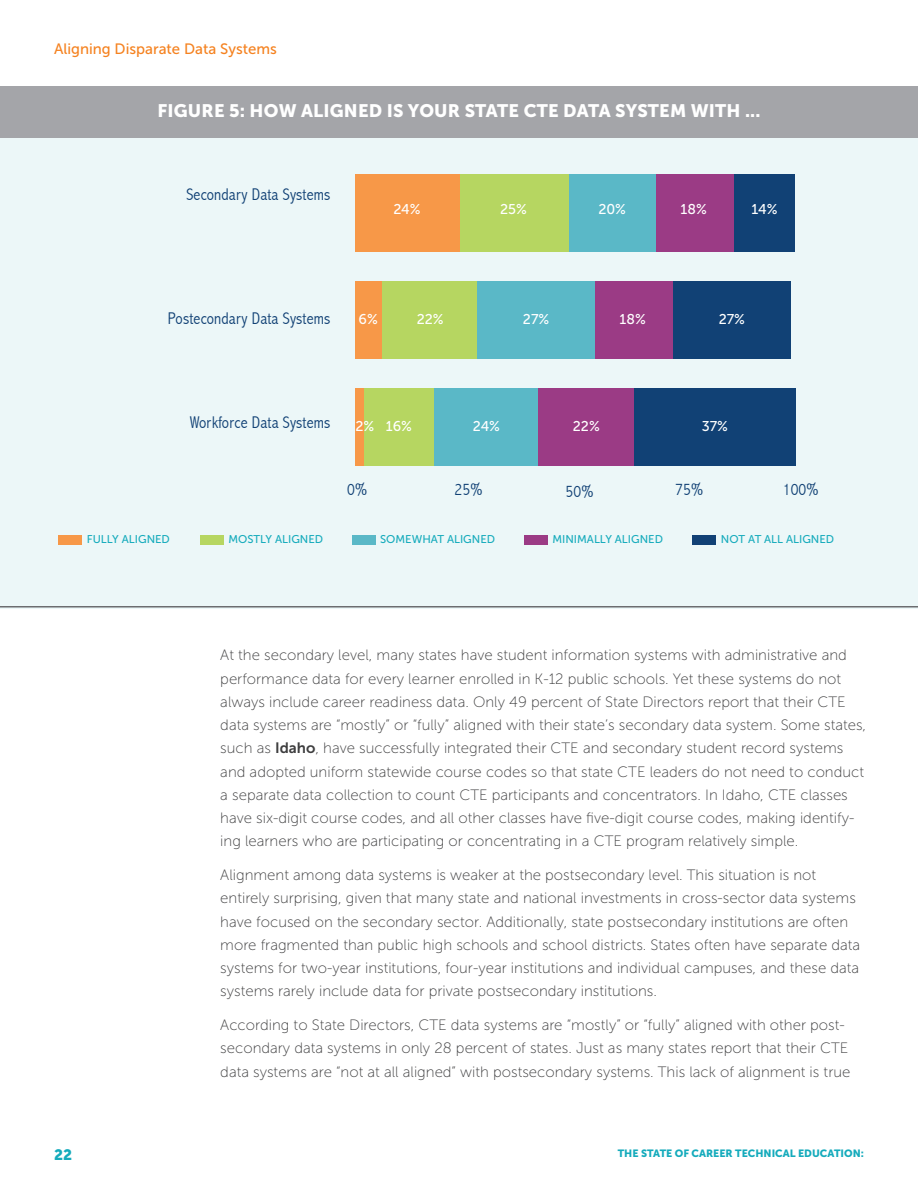
<style>
.page{position:relative;width:918px;height:1188px;background:#fff}
.page>*{position:absolute;margin:0;border:0;box-sizing:border-box;transform-origin:0 0}
.t1{font:36px "Museo Sans 500";color:#fff}
.t2{font:18px "Museo Sans 900";letter-spacing:.01em;color:#fff}
.t3{font:300 condensed 16.95px "Abadi";letter-spacing:.01em;color:#114175}
.t4{font:15px/23.2px "Museo Sans 100";color:#3e3e3f}
.t5{font:15px "Museo Sans 500";color:#f58220}
.t6{font:15px "Museo Sans 900";color:#15abbc}
.t7{font:14.1px "Museo Sans 500";color:#fff}
.t8{font:11.25px "Museo Sans 500";color:#15abbc}
.t9{font:10.5px "Museo Sans 900";color:#15abbc}
.s1{font-family:"Museo Sans 700"}
</style>
<div class="page">
<div style="left:0;top:126px;width:918px;height:483px;background:#ecf7f8"></div>
<div style="left:0;top:86px;width:918px;height:52px;background:#a4a5a9"></div>
<hr style="left:0;top:606px;width:918px;height:2px;background:#6c6d70">
<div style="left:734px;top:174px;width:61px;height:77px;background:#114175"></div>
<div style="left:673px;top:281px;width:118px;height:77px;background:#114175"></div>
<div style="left:634px;top:388px;width:161px;height:77px;background:#114175"></div>
<div style="left:656px;top:174px;width:78px;height:77px;background:#9b3b85"></div>
<div style="left:595px;top:281px;width:78px;height:77px;background:#9b3b85"></div>
<div style="left:538px;top:388px;width:96px;height:77px;background:#9b3b85"></div>
<div style="left:569px;top:174px;width:87px;height:77px;background:#5ab8c7"></div>
<div style="left:477px;top:281px;width:118px;height:77px;background:#5ab8c7"></div>
<div style="left:434px;top:388px;width:104px;height:77px;background:#5ab8c7"></div>
<div style="left:460px;top:174px;width:109px;height:77px;background:#b6d661"></div>
<div style="left:381px;top:281px;width:96px;height:77px;background:#b6d661"></div>
<div style="left:364px;top:388px;width:70px;height:77px;background:#b6d661"></div>
<div style="left:355px;top:174px;width:105px;height:77px;background:#f79848"></div>
<div style="left:355px;top:281px;width:26px;height:77px;background:#f79848"></div>
<div style="left:355px;top:388px;width:9px;height:77px;background:#f79848"></div>
<div style="left:59px;top:535px;width:23px;height:9px;background:#f79848"></div>
<div style="left:200px;top:535px;width:24px;height:9px;background:#b6d661"></div>
<div style="left:352px;top:535px;width:23px;height:9px;background:#5ab8c7"></div>
<div style="left:524px;top:535px;width:24px;height:9px;background:#9b3b85"></div>
<div style="left:693px;top:535px;width:23px;height:9px;background:#114175"></div>
<p class="t5" style="left:54px;top:40px;width:224px">Aligning Disparate Data Systems</p>
<h1 class="t1" style="left:220px;top:83px;width:329px">Executive Summary</h1>
<p class="t2" style="left:157px;top:101px;width:605px">FIGURE 5: HOW ALIGNED IS YOUR STATE CTE DATA SYSTEM WITH ...</p>
<p class="t3" style="left:186px;top:184px;width:146px">Secondary Data Systems</p>
<p class="t7" style="left:393px;top:201px;width:29px">24%</p>
<p class="t7" style="left:500px;top:201px;width:28px">25%</p>
<p class="t7" style="left:598px;top:201px;width:29px">20%</p>
<p class="t7" style="left:681px;top:201px;width:28px">18%</p>
<p class="t7" style="left:752px;top:201px;width:27px">14%</p>
<p class="t3" style="left:168px;top:309px;width:164px">Postecondary Data Systems</p>
<p class="t7" style="left:359px;top:311px;width:21px">6%</p>
<p class="t7" style="left:417px;top:311px;width:28px">22%</p>
<p class="t7" style="left:523px;top:311px;width:28px">27%</p>
<p class="t7" style="left:620px;top:311px;width:28px">18%</p>
<p class="t7" style="left:719px;top:311px;width:28px">27%</p>
<p class="t3" style="left:190px;top:412px;width:142px">Workforce Data Systems</p>
<p class="t7" style="left:355px;top:419px;width:20px">2%</p>
<p class="t7" style="left:386px;top:419px;width:28px">16%</p>
<p class="t7" style="left:473px;top:419px;width:29px">24%</p>
<p class="t7" style="left:573px;top:419px;width:28px">22%</p>
<p class="t7" style="left:702px;top:419px;width:28px">37%</p>
<p class="t3" style="left:347px;top:479px;width:21px">0%</p>
<p class="t3" style="left:454px;top:479px;width:29px">25%</p>
<p class="t3" style="left:566px;top:481px;width:29px">50%</p>
<p class="t3" style="left:675px;top:479px;width:29px">75%</p>
<p class="t3" style="left:783px;top:479px;width:37px">100%</p>
<p class="t8" style="left:87px;top:533px;width:85px">FULLY ALIGNED</p>
<p class="t8" style="left:228px;top:533px;width:96px">MOSTLY ALIGNED</p>
<p class="t8" style="left:380px;top:533px;width:117px">SOMEWHAT ALIGNED</p>
<p class="t8" style="left:552px;top:533px;width:112px">MINIMALLY ALIGNED</p>
<p class="t8" style="left:721px;top:533px;width:115px">NOT AT ALL ALIGNED</p>
<p class="t4" style="left:220px;top:644px;width:647px">At the secondary level, many states have student information systems with administrative and performance data for every learner enrolled in K-12 public schools. Yet these systems do not always include career readiness data. Only 49 percent of State Directors report that their CTE data systems are “mostly” or “fully” aligned with their state’s secondary data system. Some states, such as <span class="s1">Idaho</span>, have successfully integrated their CTE and secondary student record systems and adopted uniform statewide course codes so that state CTE leaders do not need to conduct a separate data collection to count CTE participants and concentrators. In Idaho, CTE classes have six-digit course codes, and all other classes have five-digit course codes, making identify&shy;ing learners who are participating or concentrating in a CTE program relatively simple.</p>
<p class="t4" style="left:220px;top:863px;width:641px">Alignment among data systems is weaker at the postsecondary level. This situation is not entirely surprising, given that many state and national investments in cross-sector data systems have focused on the secondary sector. Additionally, state postsecondary institutions are often more fragmented than public high schools and school districts. States often have separate data systems for two-year institutions, four-year institutions and individual campuses, and these data systems rarely include data for private postsecondary institutions.</p>
<p class="t4" style="left:220px;top:1013px;width:632px">According to State Directors, CTE data systems are “mostly” or “fully” aligned with other post&shy;secondary data systems in only 28 percent of states. Just as many states report that their CTE data systems are “not at all aligned” with postsecondary systems. This lack of alignment is true</p>
<p class="t6" style="left:54px;top:1147px;width:20px">22</p>
<p class="t9" style="left:618px;top:1147px;width:248px">THE STATE OF CAREER TECHNICAL EDUCATION:</p>
</div>
